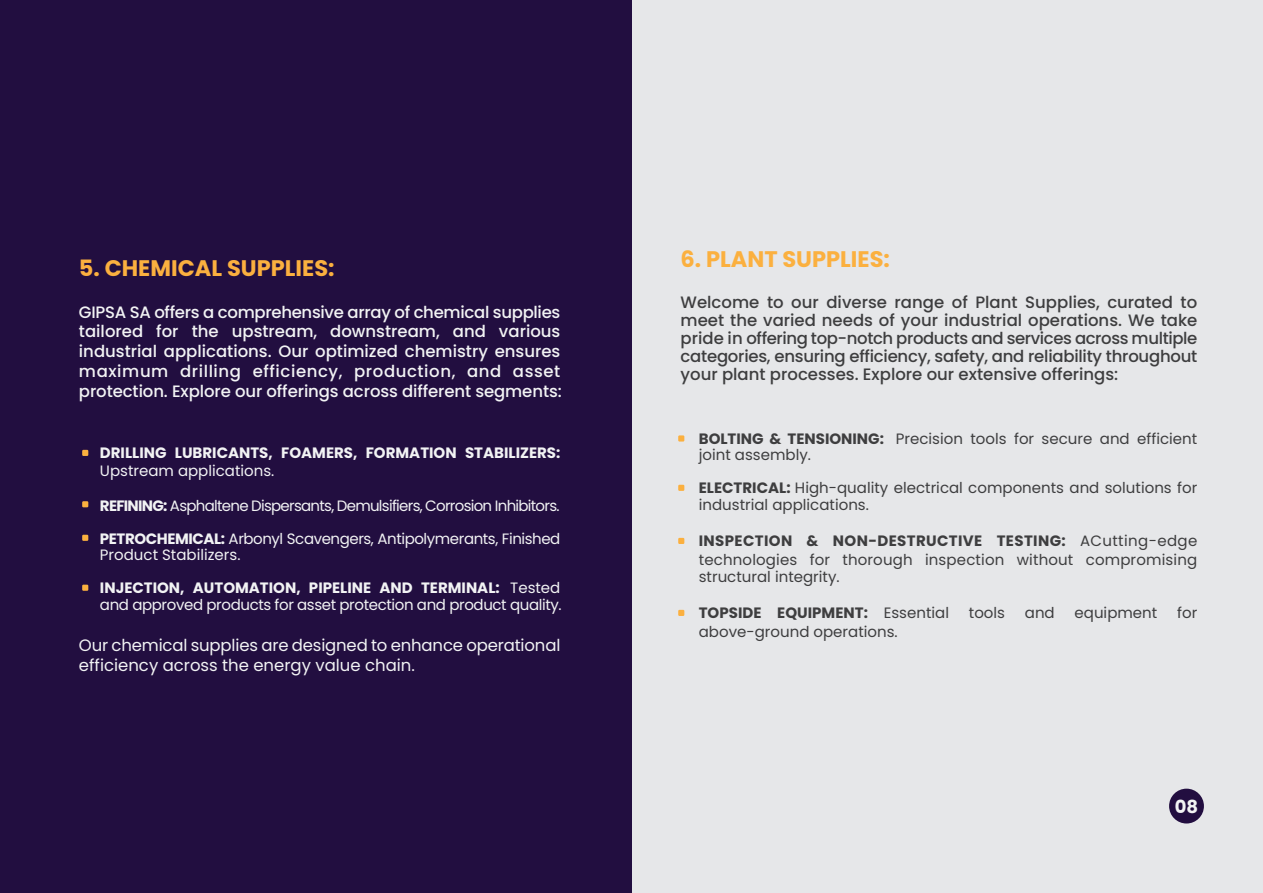
<style>
.page{position:relative;width:1263px;height:893px;background:#e6e7e9}
.page>*{position:absolute;margin:0;border:0;box-sizing:border-box;transform-origin:0 0}
.t1{font:700 22.5px "Poppins";color:#fbb03f}
.t2{font:700 18px "Poppins";color:#f2f3f4}
.t3{font:500 16.5px/18px "Poppins";color:#3e3e3f;text-align:justify}
.t4{font:500 16.5px/19.8px "Poppins";letter-spacing:-.005em;color:#f2f3f4;text-align:justify}
.t5{font:16.5px/19.8px "Poppins";letter-spacing:-.01em;color:#f2f3f4}
.t6{font:15px/16.5px "Poppins";color:#3e3e3f}
.t7{font:15px/16.5px "Poppins";letter-spacing:-.03em;color:#f2f3f4}
.t8{font:15px "Poppins";letter-spacing:-.05em;color:#f2f3f4}
.t9{font:700 15px "Poppins";color:#f2f3f4}
.t10{font:700 15px "Poppins";color:#3e3e3f}
.t11{font:15px "Poppins";color:#f2f3f4}
.s1{font-weight:700}
.s2{font-weight:400}
</style>
<div class="page">
<div style="left:0;top:0;width:631px;height:893px;background:#220e40"></div>
<svg style="left:82px;top:450px;width:6px;height:6px"></svg>
<svg style="left:82px;top:501px;width:6px;height:6px"></svg>
<svg style="left:82px;top:535px;width:6px;height:6px"></svg>
<svg style="left:82px;top:585px;width:6px;height:6px"></svg>
<div style="left:678px;top:435px;width:6px;height:7px;background:#fbb03f"></div>
<svg style="left:678px;top:485px;width:6px;height:6px"></svg>
<svg style="left:678px;top:538px;width:6px;height:6px"></svg>
<svg style="left:678px;top:610px;width:6px;height:6px"></svg>
<div style="left:1169px;top:789px;width:35px;height:34px;background:#220e40;border-radius:50%"></div>
<h1 class="t1" style="left:79px;top:255px;width:257px">5. CHEMICAL SUPPLIES:</h1>
<p class="t4" style="left:79px;top:302px;width:484px">GIPSA SA offers a comprehensive array of chemical supplies tailored for the upstream, downstream, and various industrial applications. Our optimized chemistry ensures maximum drilling efficiency, production, and asset protection. Explore our offerings across different segments:</p>
<p class="t9" style="left:100px;top:444px;width:462px">DRILLING LUBRICANTS, FOAMERS, FORMATION STABILIZERS:</p>
<p class="t11" style="left:100px;top:462px;width:176px">Upstream applications.</p>
<p class="t8" style="left:100px;top:497px;width:461px"><span class="s1">REFINING:</span> Asphaltene Dispersants, Demulsifiers, Corrosion Inhibitors.</p>
<p class="t7" style="left:100px;top:530px;width:462px"><span class="s1">PETROCHEMICAL:</span> Arbonyl Scavengers, Antipolymerants, Finished<br>Product Stabilizers.</p>
<p class="t7" style="left:100px;top:580px;width:463px"><span class="s1">INJECTION, AUTOMATION, PIPELINE AND TERMINAL:</span> Tested and approved products for asset protection and product quality.</p>
<p class="t5" style="left:79px;top:635px;width:483px">Our chemical supplies are designed to enhance operational efficiency across the energy value chain.</p>
<h1 class="t1" style="left:681px;top:246px;width:211px">6. PLANT SUPPLIES:</h1>
<p class="t3" style="left:681px;top:294px;width:518px">Welcome to our diverse range of Plant Supplies, curated to meet the varied needs of your industrial operations. We take pride in offering top-notch products and services across multiple categories, ensuring efficiency, safety, and reliability throughout your plant processes. Explore our extensive offerings:</p>
<p class="t6" style="left:699px;top:430px;width:500px"><span class="s1">BOLTING &amp; TENSIONING:</span> Precision tools for secure and efficient joint assembly.</p>
<p class="t6" style="left:699px;top:480px;width:500px"><span class="s1">ELECTRICAL:</span> High-quality electrical components and solutions for industrial applications.</p>
<p class="t6" style="left:699px;top:531px;width:500px;line-height:19.5px"><span class="s1">INSPECTION &amp; NON-DESTRUCTIVE TESTING:</span> ACutting-edge technologies for thorough inspection without compromising</p>
<p class="t6" style="left:699px;top:568px;width:142px">structural integrity.</p>
<p class="t10" style="left:699px;top:604px;width:252px">TOPSIDE EQUIPMENT: <span class="s2">Essential</span></p>
<p class="t6" style="left:969px;top:604px;width:38px">tools</p>
<p class="t6" style="left:1025px;top:604px;width:31px">and</p>
<p class="t6" style="left:1074px;top:604px;width:84px">equipment</p>
<p class="t6" style="left:1177px;top:604px;width:22px">for</p>
<p class="t6" style="left:699px;top:624px;width:200px">above-ground operations.</p>
<p class="t2" style="left:1175px;top:796px;width:25px">08</p>
</div>
